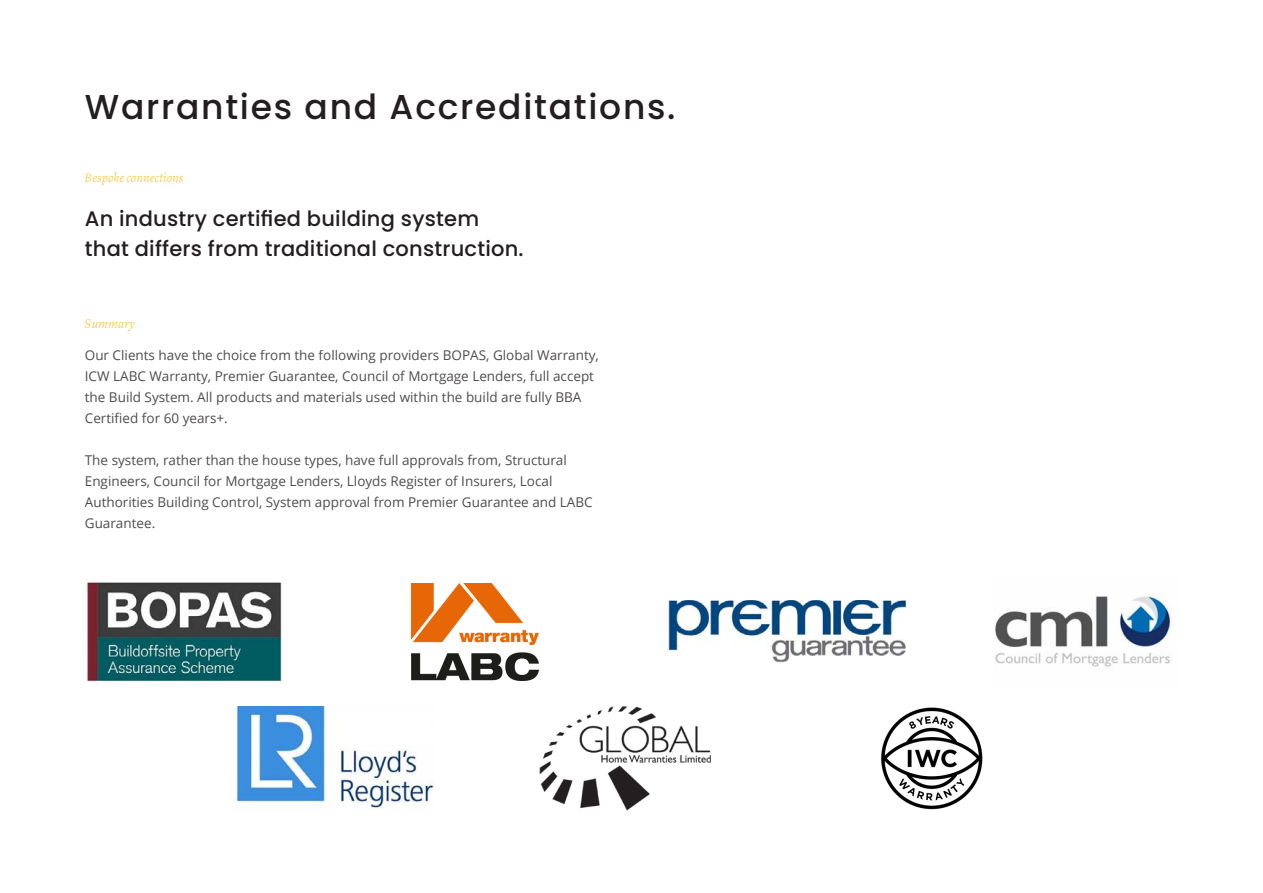
<style>
.page{position:relative;width:1263px;height:893px;background:#fff}
.page>*{position:absolute;margin:0;border:0;box-sizing:border-box;transform-origin:0 0}
.P_M_23_28_50{font:500 34.5px "Poppins";letter-spacing:.05em;color:#231f20}
.P_M_14_20_10{font:500 21px/30px "Poppins";letter-spacing:.01em;color:#231f20}
.t1{font:13.5px/21px "Open Sans";color:#231f20}
.t2{font:italic 13.5px "Alegreya";color:#f5c230}
</style>
<div class="page">
<img style="left:666px;top:600px;width:240px;height:63px">
<img style="left:411px;top:584px;width:127px;height:96px">
<img style="left:539px;top:707px;width:171px;height:103px">
<img style="left:87px;top:582px;width:195px;height:100px">
<img style="left:881px;top:707px;width:102px;height:103px">
<img style="left:236px;top:707px;width:198px;height:101px">
<img style="left:995px;top:595px;width:178px;height:72px">
<p class="P_M_23_28_50" style="left:85px;top:87px;width:592px">Warranties and Accreditations.</p>
<p class="t2" style="left:85px;top:169px;width:100px">Bespoke connections</p>
<p class="P_M_14_20_10" style="left:85px;top:204px;width:440px">An industry certified building system that differs from traditional construction.</p>
<p class="t2" style="left:85px;top:314px;width:52px">Summary</p>
<p class="t1" style="left:85px;top:345px;width:515px">Our Clients have the choice from the following providers BOPAS, Global Warranty, ICW LABC Warranty, Premier Guarantee, Council of Mortgage Lenders, full accept the Build System. All products and materials used within the build are fully BBA Certified for 60 years+.</p>
<p class="t1" style="left:85px;top:450px;width:509px">The system, rather than the house types, have full approvals from, Structural Engineers, Council for Mortgage Lenders, Lloyds Register of Insurers, Local Authorities Building Control, System approval from Premier Guarantee and LABC Guarantee.</p>
</div>
